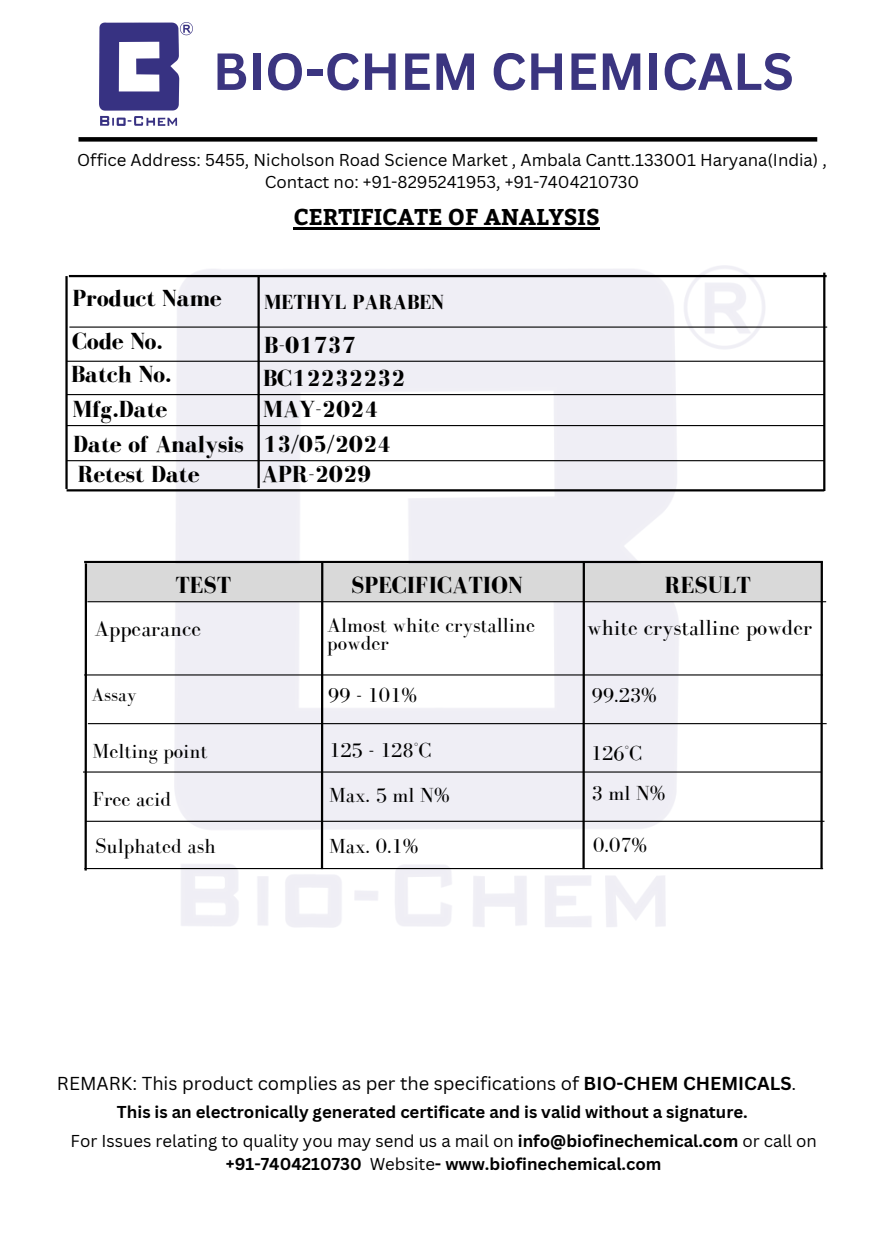
<style>
.page{position:relative;width:894px;height:1233px;background:#fff}
.page>*{position:absolute;margin:0;border:0;box-sizing:border-box;transform-origin:0 0}
.t1{font:700 51px "Canva Sans";color:#3b3580}
.t2{font:700 24px "Bodoni FLF";color:#000}
.t3{font:700 22.8px "Bitter";color:#000}
.t4{font:22.5px "Bodoni FLF";color:#000}
.t5{font:21px/18px "Bodoni FLF";color:#000}
.t6{font:700 21px "Bodoni FLF";color:#000}
.t7{font:19.5px "Bodoni FLF";color:#000}
.t8{font:18.3px "Canva Sans";color:#000}
.t9{font:700 16.8px/22.5px "Canva Sans";color:#000;text-align:center}
.t10{font:16.8px/22.5px "Canva Sans";color:#000;text-align:center}
.s1{font-weight:700}
.s2{font-weight:400}
</style>
<div class="page">
<img style="left:174px;top:266px;width:591px;height:661px">
<div style="left:78px;top:137px;width:739px;height:5px;background:#000"></div>
<img style="left:100px;top:22px;width:92px;height:104px">
<hr style="left:293px;top:228px;width:306px;height:2px;background:#000">
<hr style="left:69px;top:327px;width:757px;height:1px;background:#000">
<hr style="left:66px;top:361px;width:758px;height:1px;background:#000">
<hr style="left:66px;top:394px;width:758px;height:1px;background:#000">
<hr style="left:67px;top:425px;width:757px;height:1px;background:#000">
<hr style="left:67px;top:460px;width:757px;height:1px;background:#000">
<hr style="left:67px;top:489px;width:757px;height:2px;background:#000">
<hr style="left:65px;top:276px;width:3px;height:213px;background:#000">
<hr style="left:257px;top:275px;width:3px;height:213px;background:#000">
<hr style="left:822px;top:273px;width:3px;height:218px;background:#000">
<hr style="left:69px;top:275px;width:757px;height:2px;background:#000">
<hr style="left:87px;top:601px;width:738px;height:1px;background:#000">
<hr style="left:84px;top:561px;width:738px;height:2px;background:#000">
<div style="left:86px;top:564px;width:736px;height:37px;background:#d9d9d9"></div>
<hr style="left:84px;top:674px;width:738px;height:2px;background:#000">
<hr style="left:88px;top:723px;width:738px;height:1px;background:#000">
<hr style="left:86px;top:821px;width:738px;height:1px;background:#000">
<hr style="left:84px;top:563px;width:3px;height:308px;background:#000">
<hr style="left:83px;top:771px;width:738px;height:2px;background:#000">
<hr style="left:321px;top:562px;width:2px;height:307px;background:#000">
<hr style="left:582px;top:562px;width:2px;height:307px;background:#000">
<hr style="left:820px;top:562px;width:2px;height:307px;background:#000">
<hr style="left:84px;top:868px;width:738px;height:1px;background:#000">
<h1 class="t1" style="left:213px;top:35px;width:582px">BIO-CHEM CHEMICALS</h1>
<p class="t10" style="left:77px;top:148px;width:751px">Office Address: 5455, Nicholson Road Science Market , Ambala Cantt.133001 Haryana(India) ,<br>Contact no: +91-8295241953, +91-7404210730</p>
<h2 class="t3" style="left:293px;top:201px;width:308px">CERTIFICATE OF ANALYSIS</h2>
<h2 class="t2" style="left:72px;top:285px;width:151px">Product Name</h2>
<h3 class="t2" style="left:72px;top:328px;width:92px">Code No.</h3>
<h2 class="t2" style="left:71px;top:361px;width:102px">Batch No.</h2>
<h5 class="t2" style="left:72px;top:396px;width:96px">Mfg.Date</h5>
<h5 class="t2" style="left:73px;top:431px;width:172px">Date of Analysis</h5>
<h4 class="t2" style="left:78px;top:461px;width:123px">Retest Date</h4>
<h5 class="t6" style="left:264px;top:290px;width:181px">METHYL PARABEN</h5>
<h5 class="t2" style="left:264px;top:332px;width:93px">B-01737</h5>
<h5 class="t2" style="left:263px;top:365px;width:144px">BC12232232</h5>
<h5 class="t2" style="left:263px;top:396px;width:117px">MAY-2024</h5>
<h4 class="t2" style="left:263px;top:431px;width:130px">13/05/2024</h4>
<h5 class="t2" style="left:262px;top:461px;width:111px">APR-2029</h5>
<h3 class="t2" style="left:175px;top:572px;width:57px">TEST</h3>
<h4 class="t2" style="left:351px;top:572px;width:173px">SPECIFICATION</h4>
<h3 class="t2" style="left:664px;top:572px;width:87px">RESULT</h3>
<h3 class="t4" style="left:94px;top:616px;width:108px">Appearance</h3>
<h3 class="t5" style="left:327px;top:616px;width:209px">Almost white crystalline powder</h3>
<h3 class="t4" style="left:587px;top:616px;width:226px">white crystalline powder</h3>
<h3 class="t7" style="left:91px;top:684px;width:47px">Assay</h3>
<h2 class="t5" style="left:329px;top:741px;width:104px">125 - 128°C</h2>
<h2 class="t5" style="left:590px;top:744px;width:53px">126°C</h2>
<h2 class="t5" style="left:93px;top:790px;width:80px">Free acid</h2>
<h3 class="t5" style="left:329px;top:785px;width:122px">Max. 5 ml N%</h3>
<h3 class="t5" style="left:591px;top:784px;width:75px">3 ml N%</h3>
<h5 class="t5" style="left:328px;top:686px;width:91px">99 - 101%</h5>
<h5 class="t5" style="left:591px;top:686px;width:67px">99.23%</h5>
<h5 class="t5" style="left:93px;top:742px;width:116px">Melting point</h5>
<h5 class="t5" style="left:95px;top:837px;width:122px">Sulphated ash</h5>
<p class="t5" style="left:329px;top:837px;width:91px">Max. 0.1%</p>
<h6 class="t5" style="left:593px;top:836px;width:55px">0.07%</h6>
<h2 class="t8" style="left:57px;top:1070px;width:740px">REMARK: This product complies as per the specifications of <span class="s1">BIO-CHEM CHEMICALS</span>.</h2>
<p class="t9" style="left:117px;top:1100px;width:632px">This is an electronically generated certificate and is valid without a signature.</p>
<h2 class="t9" style="left:71px;top:1129px;width:747px"><span class="s2">For Issues relating to quality you may send us a mail on</span> info@biofinechemical.com <span class="s2">or call on </span>+91-7404210730 <span class="s2">Website</span>- www.biofinechemical.com</h2>
</div>
